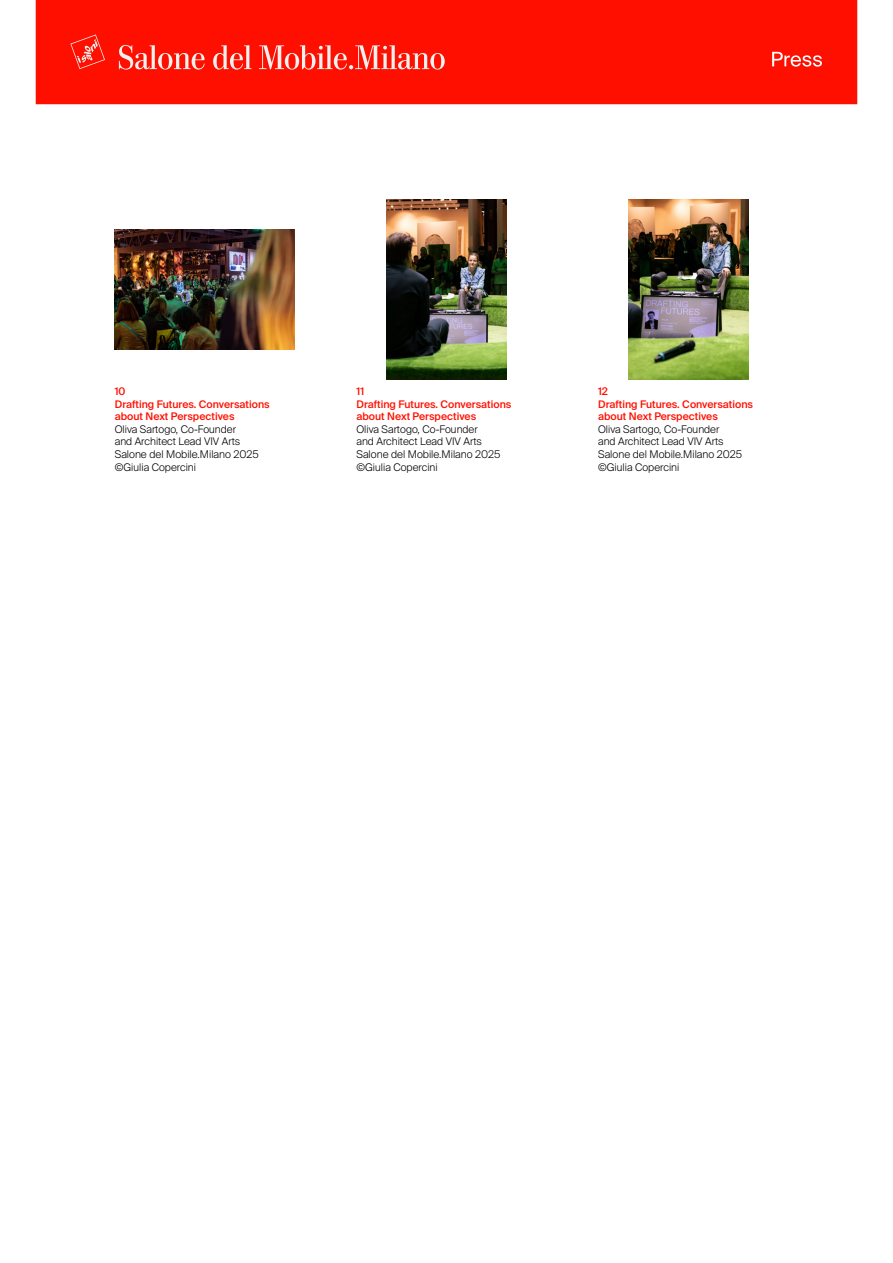
<style>
.page{position:relative;width:893px;height:1263px;background:#fff}
.page>*{position:absolute;margin:0;border:0;box-sizing:border-box;transform-origin:0 0}
.t1{font:300 10.65px "Suisse Intl";color:#000}
.t2{font:500 10.5px/12.6px "Suisse Intl";color:#ff0f00}
.t3{font:300 10.5px "Suisse Intl";color:#000}
.s1{font-weight:300;color:#000}
</style>
<div class="page">
<div style="left:36px;top:0;width:821px;height:104px;background:#ff0f00"></div>
<svg style="left:119px;top:45px;width:86px;height:25px"></svg>
<svg style="left:213px;top:45px;width:39px;height:25px"></svg>
<svg style="left:259px;top:45px;width:186px;height:25px"></svg>
<svg style="left:70px;top:34px;width:35px;height:35px"></svg>
<svg style="left:772px;top:52px;width:50px;height:15px"></svg>
<img style="left:386px;top:200px;width:120px;height:180px">
<img style="left:628px;top:200px;width:120px;height:180px">
<img style="left:115px;top:230px;width:180px;height:120px">
<p class="t2" style="left:115px;top:385px;width:12px">10</p>
<p class="t2" style="left:115px;top:398px;width:156px">Drafting Futures. Conversations about Next Perspectives<br><span class="s1">Oliva Sartogo, Co-Founder<br>and Architect Lead VIV Arts</span></p>
<p class="t1" style="left:115px;top:448px;width:146px">Salone del Mobile.Milano 2025</p>
<p class="t3" style="left:115px;top:461px;width:83px">©Giulia Copercini</p>
<p class="t2" style="left:356px;top:385px;width:9px">11</p>
<p class="t2" style="left:356px;top:398px;width:156px">Drafting Futures. Conversations about Next Perspectives<br><span class="s1">Oliva Sartogo, Co-Founder<br>and Architect Lead VIV Arts</span></p>
<p class="t1" style="left:356px;top:448px;width:146px">Salone del Mobile.Milano 2025</p>
<p class="t3" style="left:356px;top:461px;width:83px">©Giulia Copercini</p>
<p class="t2" style="left:598px;top:385px;width:11px">12</p>
<p class="t2" style="left:598px;top:398px;width:156px">Drafting Futures. Conversations about Next Perspectives<br><span class="s1">Oliva Sartogo, Co-Founder<br>and Architect Lead VIV Arts</span></p>
<p class="t1" style="left:598px;top:448px;width:146px">Salone del Mobile.Milano 2025</p>
<p class="t3" style="left:598px;top:461px;width:83px">©Giulia Copercini</p>
</div>
